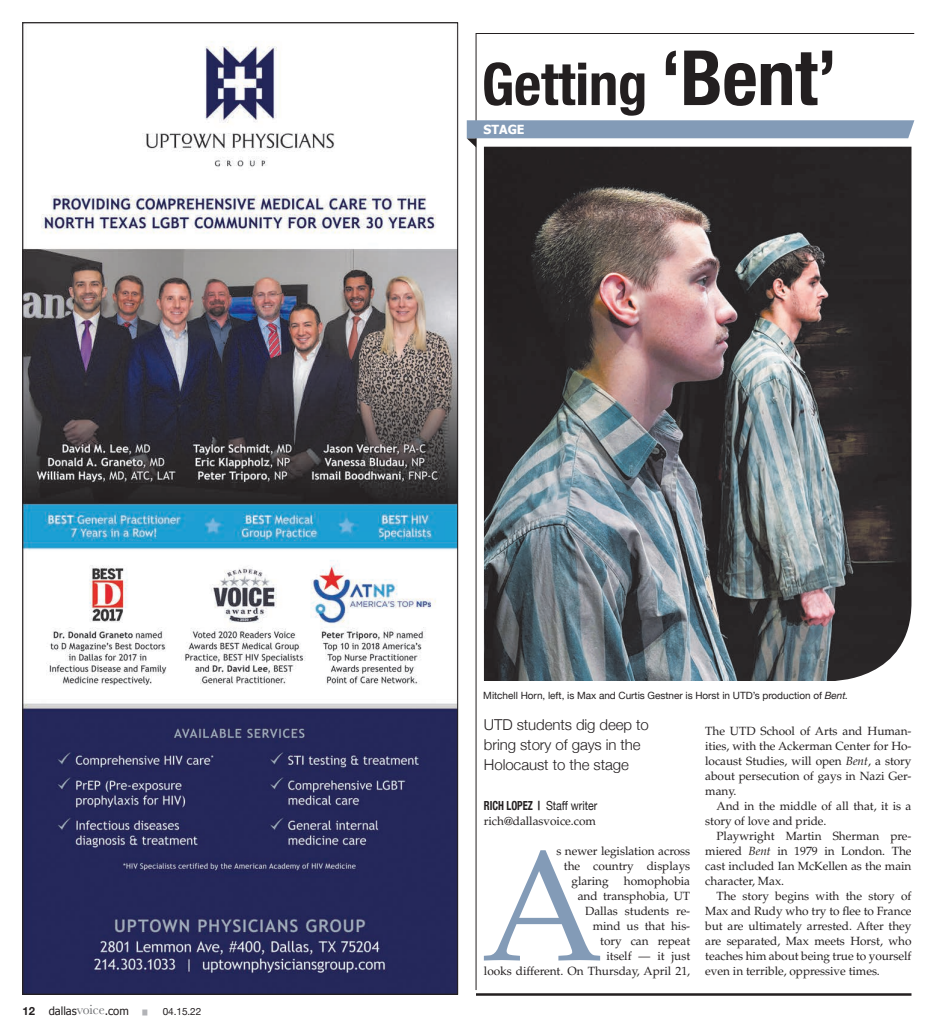
<style>
.page{position:relative;width:934px;height:1035px;background:#fff}
.page>*{position:absolute;margin:0;border:0;box-sizing:border-box;transform-origin:0 0}
.t1{font:700 condensed 58.75px "Helvetica Neue";letter-spacing:-.005em;color:#231f20}
.t2{font:300 15px/20px "Helvetica Neue";letter-spacing:-.005em;color:#231f20}
.t3{font:12.5px "Helvetica Neue";letter-spacing:-.005em;color:#231f20;scale:.85 1}
.t4{font:700 12.5px "Tahoma";letter-spacing:-.005em;color:#fff}
.t5{font:11.88px/15px "Palatino LT Std";letter-spacing:-.005em;color:#231f20;text-align:justify}
.t6{font:11.25px "Tahoma";letter-spacing:-.005em;color:#231f20}
.t7{font:10px "Helvetica Neue";letter-spacing:-.005em;color:#231f20}
.t8{font:5px "Helvetica Neue";color:#b2b3b7}
.s1{font-family:"Helvetica Neue";font-weight:700}
.s2{font-family:"Baskerville";font-size:13.75px;color:#6c6d70}
.s3{font-size:76.25px}
.s4{font-style:italic}
.s5{font-weight:700;font-stretch:condensed}
</style>
<div class="page">
<svg style="left:476px;top:33px;width:438px;height:957px"></svg>
<svg style="left:467px;top:120px;width:447px;height:27px"></svg>
<hr style="left:476px;top:993px;width:435px;height:3px;background:#231f20">
<svg style="left:484px;top:850px;width:116px;height:111px"></svg>
<img style="left:484px;top:147px;width:427px;height:534px">
<img style="left:24px;top:24px;width:432px;height:968px">
<p class="t6" style="left:22px;top:1003px;width:108px"><span class="s1">12</span> dallas<span class="s2">voice</span>.com</p>
<p class="t8" style="left:143px;top:1008px;width:6px">█</p>
<p class="t7" style="left:163px;top:1004px;width:40px">04.15.22</p>
<h1 class="t1" style="left:482px;top:35px;width:357px">Getting <span class="s3">‘Bent’</span></h1>
<p class="t4" style="left:484px;top:121px;width:42px">STAGE</p>
<p class="t7" style="left:483px;top:689px;width:366px">Mitchell Horn, left, is Max and Curtis Gestner is Horst in UTD’s production of <span class="s4">Bent.</span></p>
<p class="t2" style="left:484px;top:714px;width:166px">UTD students dig deep to bring story of gays in the<br>Holocaust to the stage</p>
<p class="t3" style="left:484px;top:797px;width:135px"><span class="s5">RICH LOPEZ |</span> Staff writer</p>
<p class="t5" style="left:484px;top:814px;width:113px">rich@dallasvoice.com</p>
<p class="t5" style="left:556px;top:844px;width:135px">s newer legislation across</p>
<p class="t5" style="left:564px;top:859px;width:128px">the country displays</p>
<p class="t5" style="left:571px;top:874px;width:39px">glaring</p>
<p class="t5" style="left:484px;top:874px;width:208px;text-align:right">homophobia<br>and transphobia, UT<br>Dallas students re-<br>mind us that his-<br>tory can repeat<br>itself — it just<br>looks different. On Thursday, April 21,</p>
<p class="t5" style="left:705px;top:724px;width:208px">The UTD School of Arts and Human&shy;ities, with the Ackerman Center for Ho&shy;locaust Studies, will open <span class="s4">Bent</span>, a story about persecution of gays in Nazi Ger&shy;many.</p>
<p class="t5" style="left:705px;top:799px;width:208px;text-indent:11px">And in the middle of all that, it is a story of love and pride.</p>
<p class="t5" style="left:705px;top:829px;width:208px;text-indent:11px">Playwright Martin Sherman pre&shy;miered <span class="s4">Bent</span> in 1979 in London. The cast included Ian McKellen as the main character, Max.</p>
<p class="t5" style="left:705px;top:889px;width:208px;text-indent:11px">The story begins with the story of Max and Rudy who try to flee to France but are ultimately arrested. After they are separated, Max meets Horst, who teaches him about being true to yourself even in terrible, oppressive times.</p>
</div>
